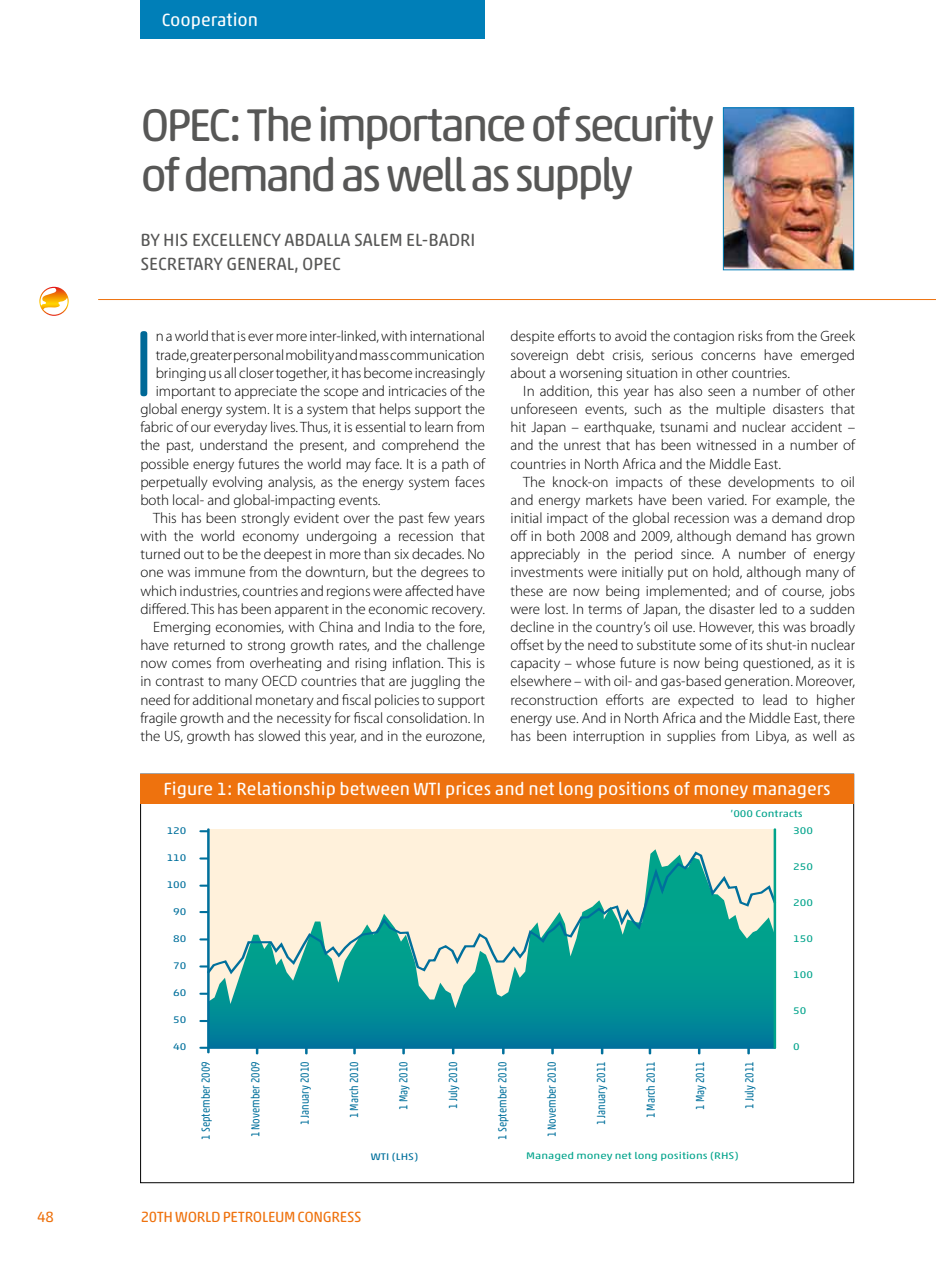
<style>
.page{position:relative;width:936px;height:1263px;background:#fff}
.page>*{position:absolute;margin:0;border:0;box-sizing:border-box;transform-origin:0 0}
.t1{font:300 94.65px "Akko Rounded Pro";color:#006997}
.t2{font:46.5px/49.5px "Akko Rounded Pro";letter-spacing:-.07em;color:#575756}
.t3{font:18px "Akko Rounded Pro";color:#fff}
.t4{font:18px/24px "Akko Rounded Pro";color:#575756}
.t5{font:300 15px/18.1px "Myriad Pro";color:#000;text-align:justify}
.t6{font:15px "Akko Rounded Pro";letter-spacing:-.015em;color:#ee720e}
.t7{font:11.85px "Akko Rounded Pro";color:#00709c;scale:.83 1}
.t8{font:9.75px "Akko Rounded Pro";color:#00a38b;scale:1.21 1}
.t9{font:9.75px "Akko Rounded Pro";color:#00709c;scale:1.21 1}
</style>
<div class="page">
<svg style="left:39px;top:287px;width:30px;height:29px"></svg>
<hr style="left:98px;top:299px;width:837px;height:1px;background:#ee720e">
<img style="left:725px;top:110px;width:126px;height:158px">
<div style="left:723px;top:108px;width:130px;height:162px;border:1px solid #007fb8"></div>
<div style="left:140px;top:0;width:345px;height:38px;background:#007fb8"></div>
<div style="left:208px;top:829px;width:566px;height:219px;background:#fff1db"></div>
<svg style="left:209px;top:849px;width:564px;height:198px;background:#0d9099"></svg>
<svg style="left:205px;top:850px;width:572px;height:126px"></svg>
<hr style="left:207px;top:829px;width:2px;height:223px;background:#00709c">
<svg style="left:200px;top:1020px;width:7px;height:2px"></svg>
<svg style="left:200px;top:992px;width:7px;height:3px"></svg>
<svg style="left:200px;top:965px;width:7px;height:3px"></svg>
<svg style="left:200px;top:938px;width:7px;height:2px"></svg>
<svg style="left:200px;top:911px;width:7px;height:2px"></svg>
<svg style="left:200px;top:884px;width:7px;height:3px"></svg>
<svg style="left:200px;top:857px;width:7px;height:3px"></svg>
<svg style="left:200px;top:830px;width:7px;height:2px"></svg>
<svg style="left:402px;top:1049px;width:3px;height:4px"></svg>
<svg style="left:648px;top:1049px;width:3px;height:4px"></svg>
<hr style="left:200px;top:1047px;width:574px;height:2px;background:#00709c">
<hr style="left:773px;top:829px;width:3px;height:219px;background:#00a38b">
<div style="left:140px;top:774px;width:713px;height:29px;background:#ee720e"></div>
<p class="t3" style="left:162px;top:8px;width:98px">Cooperation</p>
<h2 class="t2" style="left:140px;top:100px;width:575px">OPEC: The importance of security of demand as well as supply</h2>
<p class="t4" style="left:140px;top:228px;width:336px">By H is Excellency Abdalla Salem El-Badri<br>Secretary General, OPEC</p>
<h1 class="t1" style="left:131px;top:307px;width:26px">I</h1>
<p class="t5" style="left:156px;top:327px;width:331px">n a world that is ever more inter-linked, with international</p>
<p class="t5" style="left:156px;top:345px;width:331px">trade, greater personal mobility and mass communication</p>
<p class="t5" style="left:156px;top:364px;width:331px">bringing us all closer together, it has become increasingly</p>
<p class="t5" style="left:156px;top:382px;width:331px">important to appreciate the scope and intricacies of the</p>
<p class="t5" style="left:140px;top:400px;width:346px">global energy system. It is a system that helps support the</p>
<p class="t5" style="left:140px;top:418px;width:346px">fabric of our everyday lives. Thus, it is essential to learn from</p>
<p class="t5" style="left:140px;top:436px;width:346px">the past, understand the present, and comprehend the</p>
<p class="t5" style="left:140px;top:454px;width:346px">possible energy futures the world may face. It is a path of</p>
<p class="t5" style="left:140px;top:472px;width:346px">perpetually evolving analysis, as the energy system faces</p>
<p class="t5" style="left:140px;top:491px;width:241px">both local- and global-impacting events.</p>
<p class="t5" style="left:153px;top:509px;width:333px">This has been strongly evident over the past few years</p>
<p class="t5" style="left:140px;top:527px;width:346px">with the world economy undergoing a recession that</p>
<p class="t5" style="left:140px;top:545px;width:346px">turned out to be the deepest in more than six decades. No</p>
<p class="t5" style="left:140px;top:563px;width:346px">one was immune from the downturn, but the degrees to</p>
<p class="t5" style="left:140px;top:581px;width:346px">which industries, countries and regions were affected have</p>
<p class="t5" style="left:140px;top:599px;width:346px">differed. This has been apparent in the economic recovery.</p>
<p class="t5" style="left:153px;top:618px;width:333px">Emerging economies, with China and India to the fore,</p>
<p class="t5" style="left:140px;top:636px;width:346px">have returned to strong growth rates, and the challenge</p>
<p class="t5" style="left:140px;top:654px;width:346px">now comes from overheating and rising inflation. This is</p>
<p class="t5" style="left:140px;top:672px;width:346px">in contrast to many OECD countries that are juggling the</p>
<p class="t5" style="left:140px;top:690px;width:346px">need for additional monetary and fiscal policies to support</p>
<p class="t5" style="left:140px;top:708px;width:346px">fragile growth and the necessity for fiscal consolidation. In</p>
<p class="t5" style="left:140px;top:727px;width:346px">the US, growth has slowed this year, and in the eurozone,</p>
<p class="t5" style="left:510px;top:327px;width:346px">despite efforts to avoid the contagion risks from the Greek sovereign debt crisis, serious concerns have emerged about a worsening situation in other countries.</p>
<p class="t5" style="left:510px;top:382px;width:346px;text-indent:13px">In addition, this year has also seen a number of other unforeseen events, such as the multiple disasters that hit Japan – earthquake, tsunami and nuclear accident – and the unrest that has been witnessed in a number of countries in North Africa and the Middle East.</p>
<p class="t5" style="left:510px;top:472px;width:346px;text-indent:13px">The knock-on impacts of these developments to oil and energy markets have been varied. For example, the initial impact of the global recession was a demand drop off in both 2008 and 2009, although demand has grown appreciably in the period since. A number of energy investments were initially put on hold, although many of these are now being implemented; and of course, jobs were lost. In terms of Japan, the disaster led to a sudden decline in the country’s oil use. However, this was broadly offset by the need to substitute some of its shut-in nuclear capacity – whose future is now being questioned, as it is elsewhere – with oil- and gas-based generation. Moreover, reconstruction efforts are expected to lead to higher energy use. And in North Africa and the Middle East, there has been interruption in supplies from Libya, as well as</p>
<p class="t3" style="left:163px;top:778px;width:668px">Figure 1: Relationship between WTI prices and net long positions of money managers</p>
<p class="t9" style="left:167px;top:825px;width:18px">120</p>
<p class="t9" style="left:167px;top:852px;width:18px">110</p>
<p class="t9" style="left:167px;top:879px;width:18px">100</p>
<p class="t9" style="left:173px;top:906px;width:12px">90</p>
<p class="t9" style="left:173px;top:933px;width:12px">80</p>
<p class="t9" style="left:173px;top:960px;width:12px">70</p>
<p class="t9" style="left:173px;top:987px;width:12px">60</p>
<p class="t9" style="left:173px;top:1013px;width:12px">50</p>
<p class="t9" style="left:173px;top:1040px;width:12px">40</p>
<p class="t8" style="left:730px;top:808px;width:61px">’000 Contracts</p>
<p class="t7" style="left:199px;top:1139px;width:96px;rotate:-90deg">1 September 2009</p>
<p class="t7" style="left:248px;top:1137px;width:93px;rotate:-90deg">1 November 2009</p>
<p class="t7" style="left:297px;top:1125px;width:79px;rotate:-90deg">1 January 2010</p>
<p class="t7" style="left:347px;top:1118px;width:70px;rotate:-90deg">1 March 2010</p>
<p class="t7" style="left:396px;top:1110px;width:60px;rotate:-90deg">1 May 2010</p>
<p class="t7" style="left:445px;top:1109px;width:59px;rotate:-90deg">1 July 2010</p>
<p class="t7" style="left:495px;top:1139px;width:96px;rotate:-90deg">1 September 2010</p>
<p class="t7" style="left:544px;top:1137px;width:93px;rotate:-90deg">1 November 2010</p>
<p class="t7" style="left:594px;top:1125px;width:79px;rotate:-90deg">1 January 2011</p>
<p class="t7" style="left:643px;top:1118px;width:70px;rotate:-90deg">1 March 2011</p>
<p class="t7" style="left:692px;top:1110px;width:60px;rotate:-90deg">1 May 2011</p>
<p class="t7" style="left:742px;top:1109px;width:59px;rotate:-90deg">1 July 2011</p>
<p class="t9" style="left:371px;top:1151px;width:41px">WTI (LHS)</p>
<p class="t8" style="left:526px;top:1150px;width:177px">Managed money net long positions (RHS)</p>
<p class="t8" style="left:793px;top:825px;width:18px">300</p>
<p class="t8" style="left:793px;top:861px;width:18px">250</p>
<p class="t8" style="left:793px;top:897px;width:18px">200</p>
<p class="t8" style="left:793px;top:933px;width:18px">150</p>
<p class="t8" style="left:793px;top:969px;width:18px">100</p>
<p class="t8" style="left:793px;top:1005px;width:12px">50</p>
<p class="t8" style="left:793px;top:1041px;width:7px">0</p>
<p class="t6" style="left:37px;top:1207px;width:18px">48</p>
<p class="t6" style="left:141px;top:1207px;width:222px">20th World PETROLEUM Congress</p>
</div>
